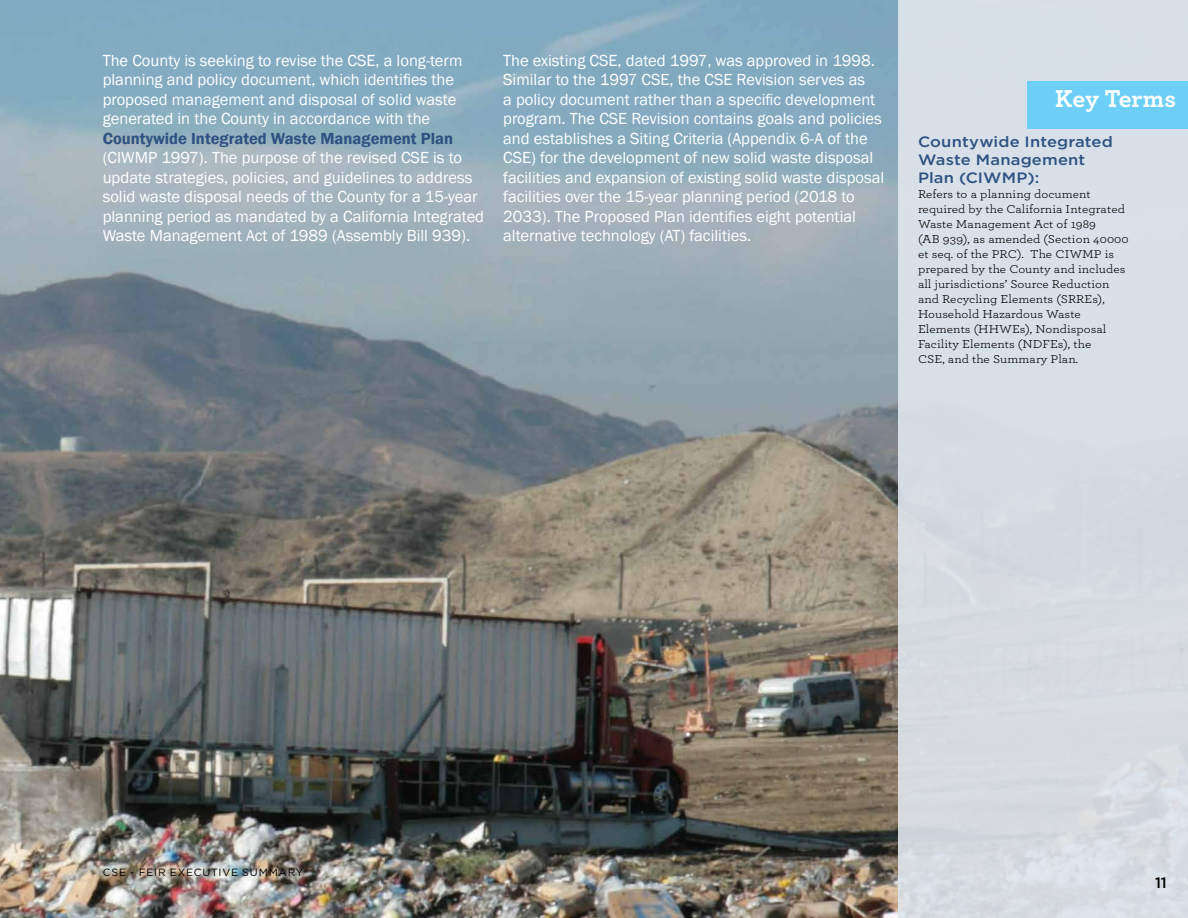
<style>
.page{position:relative;width:1188px;height:918px;background:#fff}
.page>*{position:absolute;margin:0;border:0;box-sizing:border-box;transform-origin:0 0}
.Foldout_Flap_Title_P{font:700 25.5px "Archer";letter-spacing:.005em;color:#fff}
.Body{font:16.5px/19.5px "Franklin Gothic";color:#fff}
.Defs_Title{font:500 15px/18px "Gotham";letter-spacing:.01em;color:#2e5281;scale:1.1 1}
.t1{font:500 15px "Gotham";color:#000}
.Defs{font:12px/15px "Archer";letter-spacing:.005em;color:#000;scale:1.1 1}
.t2{font:10.5px "Gotham";letter-spacing:.075em;color:#000}
.s1{font-weight:600;color:#2e5281}
</style>
<div class="page">
<img style="left:0;top:0;width:898px;height:918px">
<div style="left:898px;top:0;width:290px;height:918px;background:#d7dfe4"></div>
<div style="left:1028px;top:81px;width:160px;height:48px;background:#6dcff6"></div>
<p class="Body" style="left:103px;top:51px;width:383px">The County is seeking to revise the CSE, a long-term planning and policy document, which identifies the proposed management and disposal of solid waste generated in the County in accordance with the <span class="s1">Countywide Integrated Waste Management Plan </span>(CIWMP 1997). The purpose of the revised CSE is to update strategies, policies, and guidelines to address solid waste disposal needs of the County for a 15-year planning period as mandated by a California Integrated Waste Management Act of 1989 (Assembly Bill 939).</p>
<p class="Body" style="left:503px;top:51px;width:383px">The existing CSE, dated 1997, was approved in 1998.<br>Similar to the 1997 CSE, the CSE Revision serves as<br>a policy document rather than a specific development program. The CSE Revision contains goals and policies and establishes a Siting Criteria (Appendix 6-A of the CSE) for the development of new solid waste disposal facilities and expansion of existing solid waste disposal facilities over the 15-year planning period (2018 to 2033). The Proposed Plan identifies eight potential alternative technology (AT) facilities.</p>
<p class="Foldout_Flap_Title_P" style="left:1055px;top:79px;width:122px">Key Terms</p>
<p class="Defs_Title" style="left:918px;top:133px;width:179px">Countywide Integrated<br>Waste Management<br>Plan (CIWMP):</p>
<p class="Defs" style="left:918px;top:186px;width:193px">Refers to a planning document required by the California Integrated<br>Waste Management Act of 1989<br>(AB 939), as amended (Section 40000 et seq. of the PRC). The CIWMP is prepared by the County and includes all jurisdictions’ Source Reduction and Recycling Elements (SRREs),<br>Household Hazardous Waste<br>Elements (HHWEs), Nondisposal<br>Facility Elements (NDFEs), the<br>CSE, and the Summary Plan.</p>
<p class="t2" style="left:103px;top:866px;width:202px">CSE - FEIR EXECUTIVE SUMMARY</p>
<p class="t1" style="left:1155px;top:873px;width:13px">11</p>
</div>
